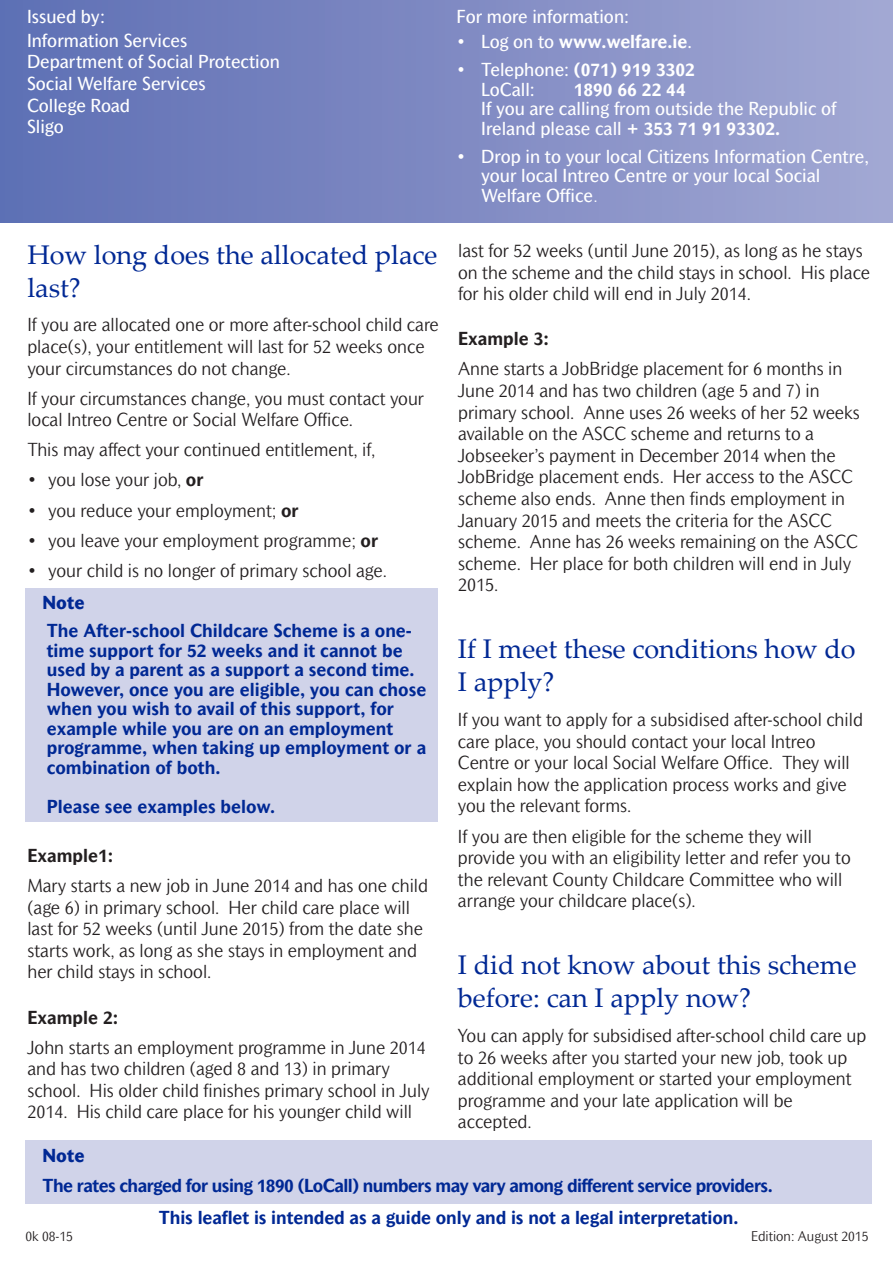
<style>
.page{position:relative;width:893px;height:1263px;background:#fff}
.page>*{position:absolute;margin:0;border:0;box-sizing:border-box;transform-origin:0 0}
.t1{font:27px/32.8px "Palatino Linotype";color:#002894}
.t2{font:300 18px/21.6px "Mahsuri Sans";color:#231f20}
.t3{font:700 18px/19.5px "Mahsuri Sans";color:#002894}
.t4{font:18px/19.5px "Mahsuri Sans";color:#fff}
.t5{font:700 18px "Mahsuri Sans";letter-spacing:-.035em;color:#002894}
.t6{font:700 18px "Mahsuri Sans";color:#fff}
.t7{font:700 18px "Mahsuri Sans";color:#231f20}
.t8{font:800 18px "Mahsuri Sans";color:#002894}
.t9{font:300 13.5px "Mahsuri Sans";color:#231f20}
.s1{font-weight:400}
.s2{font-weight:700}
.s3{font-family:"Frutiger";font-weight:300}
</style>
<div class="page">
<div style="left:0;top:0;width:893px;height:222px;background:linear-gradient(to right,#5d6eb4,#a2a7d3)"></div>
<div style="left:26px;top:1140px;width:846px;height:63px;background:#d0d3e9"></div>
<div style="left:26px;top:588px;width:412px;height:234px;background:#d0d3e9"></div>
<p class="t4" style="left:27px;top:6px;width:162px;line-height:23.5px">Issued by:<br>Information Services</p>
<p class="t4" style="left:27px;top:52px;width:254px;line-height:21.6px">Department of Social Protection<br>Social Welfare Services<br>College Road<br>Sligo</p>
<h1 class="t1" style="left:27px;top:241px;width:412px">How long does the allocated place last?</h1>
<p class="t2" style="left:27px;top:315px;width:413px">If you are allocated one or more after-school child care place(s), your entitlement will last for 52 weeks once your circumstances do not change.</p>
<p class="t2" style="left:27px;top:389px;width:398px">If your circumstances change, you must contact your local Intreo Centre or Social Welfare Office.</p>
<p class="t2" style="left:27px;top:440px;width:349px">This may affect your continued entitlement, if,</p>
<p class="t2" style="left:27px;top:471px;width:178px"><span class="s1">•</span> you lose your job, <span class="s2">or</span></p>
<p class="t2" style="left:27px;top:501px;width:273px"><span class="s1">•</span> you reduce your employment; <span class="s2">or</span></p>
<p class="t2" style="left:27px;top:531px;width:352px"><span class="s1">•</span> you leave your employment programme; <span class="s2">or</span></p>
<p class="t2" style="left:27px;top:561px;width:361px"><span class="s1">•</span> your child is no longer of primary school age.</p>
<p class="t8" style="left:43px;top:596px;width:44px">Note</p>
<p class="t3" style="left:47px;top:622px;width:381px">The After-school Childcare Scheme is a one&shy;time support for 52 weeks and it cannot be used by a parent as a support a second time.<br>However, once you are eligible, you can chose when you wish to avail of this support, for example while you are on an employment programme, when taking up employment or a combination of both.</p>
<p class="t3" style="left:47px;top:798px;width:230px">Please see examples below.</p>
<p class="t7" style="left:27px;top:849px;width:87px">Example1:</p>
<p class="t2" style="left:27px;top:876px;width:402px">Mary starts a new job in June 2014 and has one child (age 6) in primary school. Her child care place will last for 52 weeks (until June 2015) from the date she starts work, as long as she stays in employment and her child stays in school.</p>
<p class="t7" style="left:27px;top:1010px;width:92px">Example 2:</p>
<p class="t2" style="left:27px;top:1038px;width:404px">John starts an employment programme in June 2014 and has two children (aged 8 and 13) in primary school. His older child finishes primary school in July 2014. His child care place for his younger child will</p>
<p class="t4" style="left:456px;top:8px;width:174px">For more information:</p>
<p class="t6" style="left:456px;top:35px;width:237px"><span class="s1">• Log on to</span> www.welfare.ie<span class="s1">.</span></p>
<p class="t4" style="left:481px;top:61px;width:215px;text-indent:-25px">• Telephone: <span class="s2">(071) 919 3302<br></span>LoCall:</p>
<p class="t6" style="left:574px;top:83px;width:114px">1890 66 22 44</p>
<p class="t4" style="left:481px;top:100px;width:357px">If you are calling from outside the Republic of<br>Ireland please call <span class="s2">+ 353 71 91 93302.</span></p>
<p class="t4" style="left:481px;top:148px;width:389px;text-indent:-25px">• Drop in to your local Citizens Information Centre, your local Intreo Centre or your local Social<br>Welfare Office<span class="s3">.</span></p>
<p class="t2" style="left:458px;top:241px;width:414px">last for 52 weeks (until June 2015), as long as he stays on the scheme and the child stays in school. His place for his older child will end in July 2014.</p>
<p class="t7" style="left:458px;top:332px;width:92px">Example 3:</p>
<p class="t2" style="left:458px;top:359px;width:403px">Anne starts a JobBridge placement for 6 months in June 2014 and has two children (age 5 and 7) in primary school. Anne uses 26 weeks of her 52 weeks available on the ASCC scheme and returns to a Jobseeker’s payment in December 2014 when the JobBridge placement ends. Her access to the ASCC scheme also ends. Anne then finds employment in January 2015 and meets the criteria for the ASCC scheme. Anne has 26 weeks remaining on the ASCC scheme. Her place for both children will end in July 2015.</p>
<h1 class="t1" style="left:458px;top:636px;width:399px">If I meet these conditions how do<br>I apply?</h1>
<p class="t2" style="left:458px;top:710px;width:407px">If you want to apply for a subsidised after-school child care place, you should contact your local Intreo Centre or your local Social Welfare Office. They will explain how the application process works and give you the relevant forms.</p>
<p class="t2" style="left:458px;top:827px;width:394px">If you are then eligible for the scheme they will provide you with an eligibility letter and refer you to the relevant County Childcare Committee who will arrange your childcare place(s).</p>
<h1 class="t1" style="left:458px;top:952px;width:400px">I did not know about this scheme before: can I apply now?</h1>
<p class="t2" style="left:458px;top:1026px;width:410px">You can apply for subsidised after-school child care up to 26 weeks after you started your new job, took up additional employment or started your employment programme and your late application will be accepted.</p>
<p class="t8" style="left:43px;top:1148px;width:44px">Note</p>
<p class="t5" style="left:43px;top:1178px;width:732px">The rates charged for using 1890 (LoCall) numbers may vary among different service providers.</p>
<p class="t3" style="left:159px;top:1209px;width:581px">This leaflet is intended as a guide only and is not a legal interpretation.</p>
<p class="t9" style="left:26px;top:1231px;width:49px">0k 08-15</p>
<p class="t9" style="left:751px;top:1231px;width:119px">Edition: August 2015</p>
</div>
